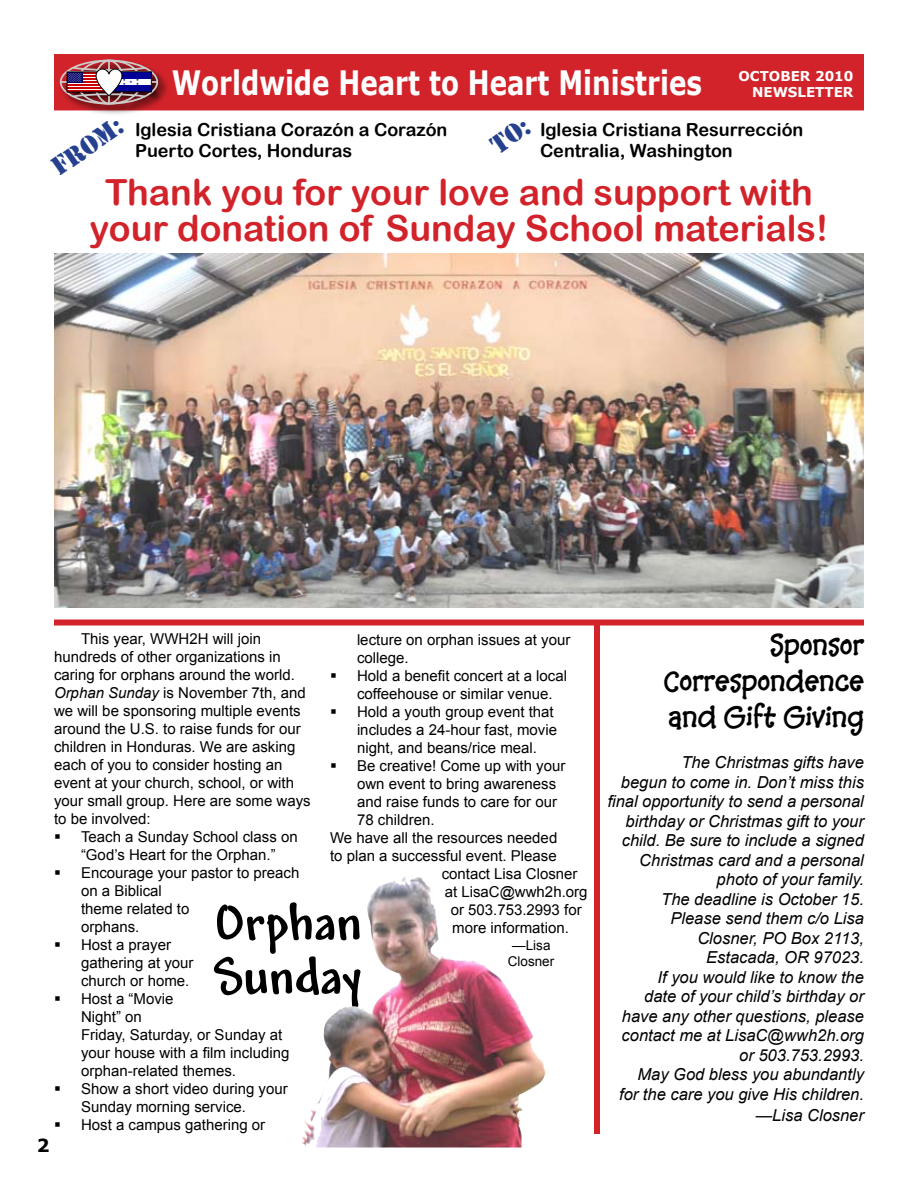
<style>
.page{position:relative;width:918px;height:1188px;background:#fff}
.page>*{position:absolute;margin:0;border:0;box-sizing:border-box;transform-origin:0 0}
.t1{font:700 54px/54px "Andy";color:#000}
.t2{font:36px/36px "Arial Rounded MT Bold";color:#d2232a;text-align:center}
.t3{font:700 33.6px "Verdana";color:#fff;scale:.78 1}
.t4{font:700 30px/36px "Baa Book Hmk";color:#000;text-align:justify}
.t5{font:27px "Stencil";color:#24408f}
.t6{font:18px/21px "Arial Rounded MT Bold";color:#000}
.t7{font:italic 16.5px/19.5px "Arial";color:#000;text-align:right}
.t8{font:15px/18px "Arial";color:#000}
.t9{font:15px "Wingdings";color:#000}
.t10{font:700 13.5px/16.2px "Verdana";color:#fff;text-align:right}
.t11{font:13.5px/16.2px "Arial";color:#000;text-align:center}
.s1{font-style:italic}
</style>
<div class="page">
<div style="left:55px;top:55px;width:808px;height:55px;background:#d2232a"></div>
<div style="left:54px;top:54px;width:810px;height:56px;border:2px solid #d2232a"></div>
<div style="left:58px;top:58px;width:113px;height:59px;background:#000;opacity:.75"></div>
<div style="left:60px;top:60px;width:98px;height:45px;border:2px solid #ccc;border-radius:50%"></div>
<hr style="left:108px;top:60px;width:2px;height:44px;background:#ccc">
<hr style="left:61px;top:81px;width:97px;height:2px;background:#ccc">
<div style="left:67px;top:72px;width:38px;height:20px;border:1px solid #000"></div>
<div style="left:111px;top:72px;width:40px;height:20px;background:#fff"></div>
<div style="left:111px;top:72px;width:40px;height:6px;background:#009"></div>
<div style="left:111px;top:85px;width:40px;height:7px;background:#009"></div>
<div style="left:594px;top:622px;width:6px;height:512px;background:#d2232a"></div>
<img style="left:315px;top:877px;width:231px;height:271px">
<img style="left:54px;top:254px;width:810px;height:354px">
<div style="left:54px;top:620px;width:810px;height:6px;background:#d2232a"></div>
<svg style="left:68px;top:65px;width:79px;height:34px"></svg>
<h3 class="t3" style="left:172px;top:61px;width:681px">Worldwide Heart to Heart Ministries</h3>
<p class="t10" style="left:739px;top:67px;width:117px">OCTOBER 2010<br>NEWSLETTER</p>
<h3 class="t5" style="left:45px;top:156px;width:83px;rotate:-35deg">FROM:</h3>
<p class="t6" style="left:540px;top:119px;width:265px">Iglesia Cristiana Resurrección<br>Centralia, Washington</p>
<p class="t6" style="left:135px;top:119px;width:314px">Iglesia Cristiana Corazón a Corazón<br>Puerto Cortes, Honduras</p>
<h2 class="t2" style="left:90px;top:173px;width:740px">Thank you for your love and support with your donation of Sunday School materials!</h2>
<p class="t8" style="left:54px;top:630px;width:258px;text-indent:27px">This year, WWH2H will join hundreds of other organizations in caring for orphans around the world.<br><span class="s1">Orphan Sunday</span> is November 7th, and we will be sponsoring multiple events around the U.S. to raise funds for our children in Honduras. We are asking each of you to consider hosting an event at your church, school, or with your small group. Here are some ways to be involved:</p>
<p class="t8" style="left:81px;top:828px;width:220px">Teach a Sunday School class on “God’s Heart for the Orphan.”<br>Encourage your pastor to preach on a Biblical<br>theme related to<br>orphans.<br>Host a prayer<br>gathering at your<br>church or home.<br>Host a “Movie<br>Night” on<br>Friday, Saturday, or Sunday at your house with a film including orphan-related themes.<br>Show a short video during your<br>Sunday morning service.<br>Host a campus gathering or</p>
<p class="t8" style="left:357px;top:631px;width:215px">lecture on orphan issues at your</p>
<p class="t8" style="left:357px;top:649px;width:53px">college.</p>
<p class="t8" style="left:357px;top:667px;width:212px">Hold a benefit concert at a local</p>
<p class="t8" style="left:357px;top:685px;width:197px">coffeehouse or similar venue.</p>
<p class="t8" style="left:357px;top:703px;width:198px">Hold a youth group event that</p>
<p class="t8" style="left:357px;top:721px;width:202px">includes a 24-hour fast, movie</p>
<p class="t8" style="left:357px;top:739px;width:182px">night, and beans/rice meal.</p>
<p class="t8" style="left:357px;top:757px;width:210px">Be creative! Come up with your</p>
<p class="t8" style="left:357px;top:775px;width:201px">own event to bring awareness</p>
<p class="t8" style="left:357px;top:793px;width:202px">and raise funds to care for our</p>
<p class="t8" style="left:357px;top:811px;width:79px">78 children.</p>
<p class="t8" style="left:330px;top:829px;width:229px">We have all the resources needed</p>
<p class="t8" style="left:330px;top:847px;width:228px">to plan a successful event. Please</p>
<p class="t8" style="left:442px;top:865px;width:137px">contact Lisa Closner</p>
<p class="t8" style="left:445px;top:883px;width:144px">at LisaC@wwh2h.org</p>
<p class="t8" style="left:451px;top:901px;width:132px">or 503.753.2993 for</p>
<p class="t8" style="left:452px;top:919px;width:118px">more information.</p>
<p class="t11" style="left:508px;top:937px;width:48px">—Lisa<br>Closner</p>
<p class="t9" style="left:330px;top:668px;width:8px">▪</p>
<p class="t9" style="left:330px;top:704px;width:8px">▪</p>
<p class="t9" style="left:330px;top:758px;width:8px">▪</p>
<p class="t9" style="left:54px;top:828px;width:8px">▪</p>
<p class="t9" style="left:54px;top:864px;width:8px">▪</p>
<h1 class="t1" style="left:213px;top:899px;width:150px">Orphan<br>Sunday</h1>
<p class="t9" style="left:54px;top:936px;width:8px">▪</p>
<p class="t9" style="left:54px;top:990px;width:8px">▪</p>
<p class="t9" style="left:54px;top:1080px;width:8px">▪</p>
<p class="t9" style="left:54px;top:1116px;width:8px">▪</p>
<h3 class="t4" style="left:663px;top:627px;width:202px;text-indent:107px">Sponsor Correspondence and Gift Giving</h3>
<p class="t7" style="left:608px;top:753px;width:258px">The Christmas gifts have<br>begun to come in. Don’t miss this final opportunity to send a personal birthday or Christmas gift to your child. Be sure to include a signed<br>Christmas card and a personal photo of your family.<br>The deadline is October 15.<br>Please send them c/o Lisa<br>Closner, PO Box 2113,<br>Estacada, OR 97023.<br>If you would like to know the<br>date of your child’s birthday or have any other questions, please contact me at LisaC@wwh2h.org or 503.753.2993.<br>May God bless you abundantly<br>for the care you give His children.</p>
<p class="t7" style="left:756px;top:1105px;width:110px">—Lisa Closner</p>
</div>
